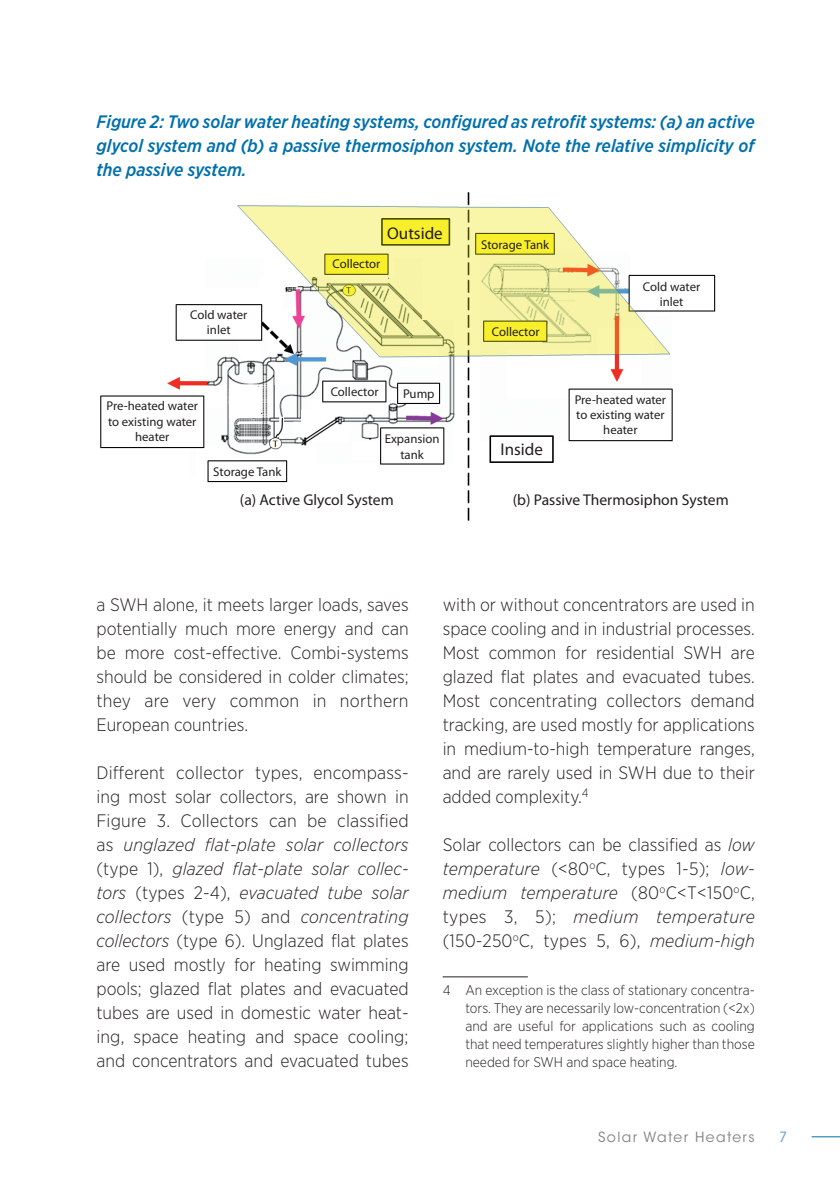
<style>
.page{position:relative;width:840px;height:1191px;background:#fff}
.page>*{position:absolute;margin:0;border:0;box-sizing:border-box;transform-origin:0 0}
.Bodytext{font:300 18px/24px "Gotham Narrow";color:#231f20;text-align:justify}
.Figure{font:italic 500 18px/24px "Gotham Narrow";color:#0070ad;text-align:justify}
.t1{font:17px "Myriad Pro";color:#231f20}
.t2{font:15.6px "Myriad Pro";color:#231f20}
.Fussnote{font:300 14px/18px "Gotham Narrow";color:#231f20;text-align:justify}
.t3{font:14px "ITC Avant Garde Std";letter-spacing:.1em;color:#808285}
.t4{font:14px "ITC Avant Garde Std";color:#699ac9}
.t5{font:12.8px/15.2px "Myriad Pro";color:#231f20;text-align:center}
.s1{font-style:italic}
</style>
<div class="page">
<svg style="left:811px;top:1136px;width:28px;height:1px"></svg>
<hr style="left:442px;top:976px;width:85px;height:1px;background:#231f20">
<img style="left:100px;top:193px;width:616px;height:328px">
<p class="Figure" style="left:96px;top:109px;width:659px">Figure 2: Two solar water heating systems, configured as retrofit systems: (a) an active glycol system and (b) a passive thermosiphon system. Note the relative simplicity of the passive system.</p>
<p class="t5" style="left:190px;top:307px;width:59px">Cold water inlet</p>
<p class="t5" style="left:106px;top:398px;width:93px">Pre-heated water to existing water heater</p>
<p class="t1" style="left:387px;top:222px;width:57px">Outside</p>
<p class="t5" style="left:332px;top:256px;width:49px">Collector</p>
<p class="t5" style="left:481px;top:236px;width:70px">Storage Tank</p>
<p class="t5" style="left:491px;top:324px;width:49px">Collector</p>
<p class="t5" style="left:642px;top:279px;width:59px">Cold water inlet</p>
<p class="t5" style="left:330px;top:384px;width:49px">Collector</p>
<p class="t5" style="left:403px;top:386px;width:33px">Pump</p>
<p class="t5" style="left:574px;top:391px;width:93px">Pre-heated water to existing water heater</p>
<p class="t5" style="left:384px;top:431px;width:56px">Expansion tank</p>
<p class="t1" style="left:500px;top:439px;width:44px">Inside</p>
<p class="t5" style="left:213px;top:463px;width:70px">Storage Tank</p>
<p class="t2" style="left:240px;top:490px;width:155px">(a) Active Glycol System</p>
<p class="t2" style="left:512px;top:490px;width:217px">(b) Passive Thermosiphon System</p>
<p class="Bodytext" style="left:96px;top:592px;width:313px">a SWH alone, it meets larger loads, saves potentially much more energy and can be more cost-effective. Combi-systems should be considered in colder climates; they are very common in northern European countries.</p>
<p class="Bodytext" style="left:96px;top:760px;width:313px">Different collector types, encompass&shy;ing most solar collectors, are shown in Figure 3. Collectors can be classified as <span class="s1">unglazed flat-plate solar collectors </span>(type 1), <span class="s1">glazed flat-plate solar collec&shy;tors</span> (types 2-4), <span class="s1">evacuated tube solar collectors</span> (type 5) and <span class="s1">concentrating collectors</span> (type 6). Unglazed flat plates are used mostly for heating swimming pools; glazed flat plates and evacuated tubes are used in domestic water heat&shy;ing, space heating and space cooling; and concentrators and evacuated tubes</p>
<p class="Bodytext" style="left:442px;top:592px;width:313px;text-align:left">with or without concentrators are used in space cooling and in industrial processes.<br>Most common for residential SWH are glazed flat plates and evacuated tubes.<br>Most concentrating collectors demand tracking, are used mostly for applications in medium-to-high temperature ranges, and are rarely used in SWH due to their added complexity.<sup>4</sup></p>
<p class="Bodytext" style="left:442px;top:832px;width:313px">Solar collectors can be classified as <span class="s1">low temperature</span> (&lt;80<sup>o</sup>C, types 1-5); <span class="s1">low&shy;medium temperature</span> (80<sup>o</sup>C&lt;T&lt;150<sup>o</sup>C, types 3, 5); <span class="s1">medium temperature </span>(150-250<sup>o</sup>C, types 5, 6), <span class="s1">medium-high</span></p>
<p class="Fussnote" style="left:465px;top:980px;width:291px;text-indent:-23px">4 An exception is the class of stationary concentra&shy;tors. They are necessarily low-concentration (&lt;2x) and are useful for applications such as cooling that need temperatures slightly higher than those needed for SWH and space heating.</p>
<p class="t3" style="left:597px;top:1128px;width:158px">Solar Water Heaters</p>
<p class="t4" style="left:778px;top:1128px;width:10px">7</p>
</div>
